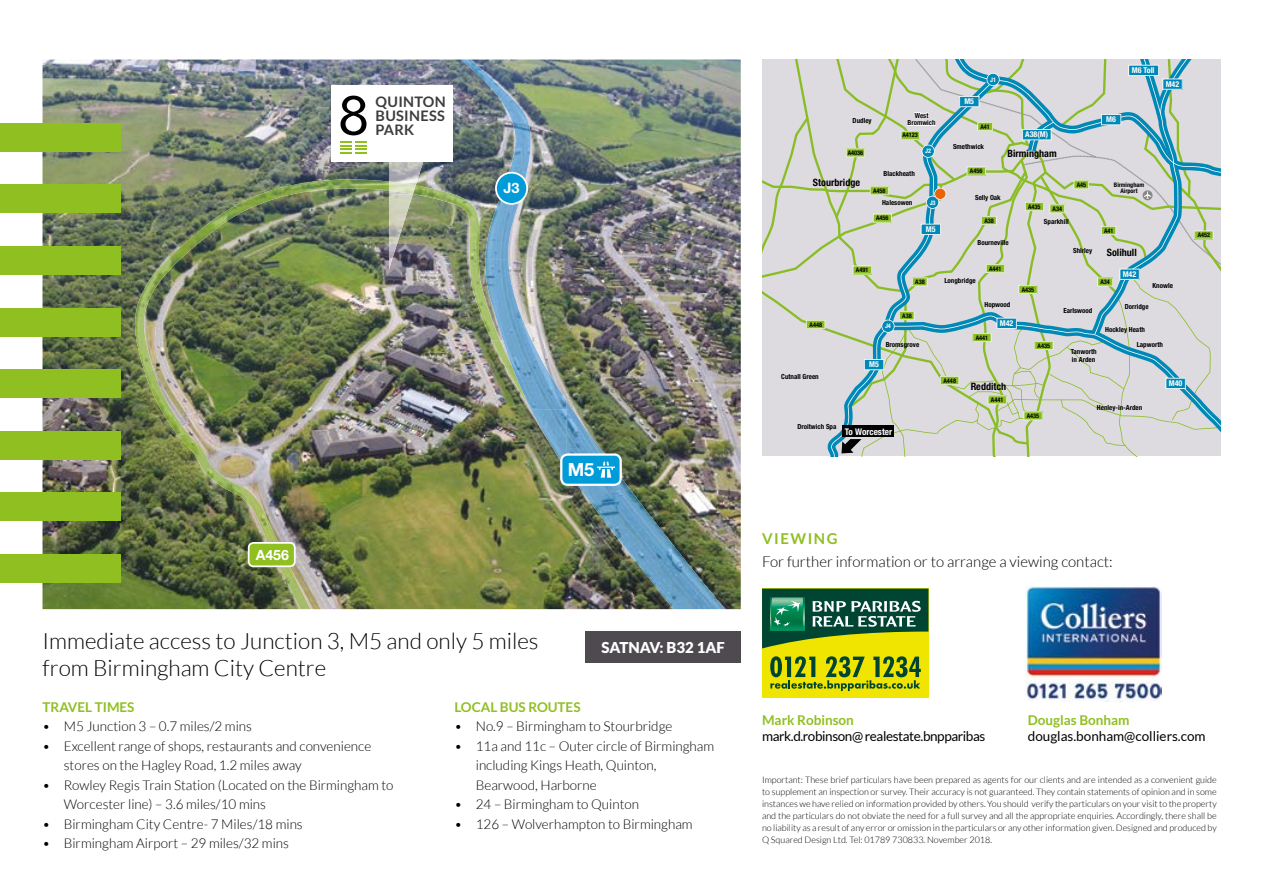
<style>
.page{position:relative;width:1263px;height:893px;background:#fff}
.page>*{position:absolute;margin:0;border:0;box-sizing:border-box;transform-origin:0 0}
.t1{font:55.65px "Andale Mono";color:#000;scale:1.07 1}
.t2{font:300 22.5px "Lato";color:#000}
.t3{font:700 18.3px "Helvetica Neue";color:#fff}
.t4{font:300 15px "Lato";color:#000}
.t5{font:900 15px "Lato";color:#fff}
.t6{font:700 15px "Lato";letter-spacing:.1em;color:#90bf21}
.t7{font:700 14.55px/14px "Lato";letter-spacing:.02em;color:#3c3c3b}
.t8{font:700 14.4px "Helvetica Neue";color:#fff}
.t9{font:700 14.1px "Helvetica Neue";color:#fff}
.t10{font:300 13.5px/19.5px "Lato";color:#000}
.t11{font:700 13.5px "Lato";color:#90bf21}
.t12{font:13.5px "Lato";letter-spacing:-.03em;color:#000}
.t13{font:13.5px "Lato";color:#000}
.t14{font:700 condensed 10.05px "Helvetica Neue";color:#000}
.t15{font:700 condensed 9.15px "Helvetica Neue";color:#fff}
.t16{font:300 9px/12px "Lato";color:#000;text-align:justify}
.t17{font:700 condensed 7.95px "Helvetica Neue";color:#fff}
.t18{font:700 condensed 7.05px/7.8px "Helvetica Neue";color:#000}
.t19{font:700 condensed 6.3px "Helvetica Neue";color:#000}
.t20{font:700 condensed 6.15px/6.1px "Helvetica Neue";color:#000;text-align:center}
.t21{font:700 condensed 6.15px "Helvetica Neue";color:#fff}
</style>
<div class="page">
<img style="left:43px;top:60px;width:698px;height:549px">
<svg style="left:762px;top:60px;width:458px;height:396px;background:#c8d2cf"></svg>
<div style="left:0;top:369px;width:120px;height:29px;background:#90bf21"></div>
<div style="left:0;top:431px;width:120px;height:28px;background:#90bf21"></div>
<div style="left:0;top:493px;width:120px;height:28px;background:#90bf21"></div>
<div style="left:0;top:554px;width:120px;height:28px;background:#90bf21"></div>
<div style="left:0;top:123px;width:120px;height:29px;background:#90bf21"></div>
<div style="left:0;top:185px;width:120px;height:28px;background:#90bf21"></div>
<div style="left:0;top:246px;width:120px;height:29px;background:#90bf21"></div>
<div style="left:0;top:308px;width:120px;height:28px;background:#90bf21"></div>
<img style="left:197px;top:179px;width:264px;height:54px">
<img style="left:145px;top:233px;width:66px;height:54px">
<img style="left:469px;top:259px;width:16px;height:82px">
<img style="left:131px;top:287px;width:50px;height:152px">
<img style="left:181px;top:424px;width:49px;height:67px">
<img style="left:230px;top:481px;width:50px;height:86px">
<img style="left:280px;top:546px;width:30px;height:63px">
<svg style="left:248px;top:542px;width:48px;height:25px"></svg>
<img style="left:461px;top:60px;width:76px;height:199px">
<img style="left:485px;top:259px;width:81px;height:150px">
<img style="left:566px;top:400px;width:53px;height:140px">
<img style="left:531px;top:409px;width:35px;height:60px">
<img style="left:619px;top:475px;width:53px;height:132px">
<img style="left:672px;top:543px;width:53px;height:66px">
<img style="left:513px;top:368px;width:9px;height:23px">
<img style="left:389px;top:162px;width:36px;height:107px">
<img style="left:389px;top:182px;width:27px;height:12px">
<div style="left:332px;top:85px;width:121px;height:77px;background:#fff"></div>
<svg style="left:340px;top:142px;width:26px;height:11px"></svg>
<svg style="left:560px;top:453px;width:62px;height:33px;background:#40b1de"></svg>
<svg style="left:495px;top:172px;width:33px;height:33px"></svg>
<div style="left:585px;top:631px;width:156px;height:31px;background:#4e4a50"></div>
<img style="left:1026px;top:586px;width:135px;height:115px">
<div style="left:762px;top:589px;width:166px;height:109px;background:#f0e500"></div>
<svg style="left:762px;top:589px;width:166px;height:59px"></svg>
<svg style="left:770px;top:656px;width:151px;height:35px"></svg>
<h1 class="t1" style="left:336px;top:79px;width:35px">8</h1>
<h3 class="t7" style="left:376px;top:94px;width:72px">QUINTON<br>BUSINESS</h3>
<h3 class="t7" style="left:376px;top:122px;width:40px">PARK</h3>
<h3 class="t8" style="left:504px;top:179px;width:17px">J3</h3>
<h3 class="t9" style="left:256px;top:546px;width:34px">A456</h3>
<h3 class="t3" style="left:568px;top:458px;width:28px">M5</h3>
<h2 class="t2" style="left:43px;top:629px;width:497px">Immediate access to Junction 3, M5 and only 5 miles</h2>
<h3 class="t5" style="left:601px;top:638px;width:125px">SATNAV: B32 1AF</h3>
<h2 class="t2" style="left:43px;top:656px;width:285px">from Birmingham City Centre</h2>
<h3 class="t11" style="left:43px;top:699px;width:93px">TRAVEL TIMES</h3>
<h3 class="t10" style="left:43px;top:717px;width:211px">• M5 Junction 3 – 0.7 miles/2 mins</h3>
<h3 class="t10" style="left:64px;top:736px;width:309px;text-indent:-21px">• Excellent range of shops, restaurants and convenience stores on the Hagley Road, 1.2 miles away</h3>
<h3 class="t10" style="left:64px;top:775px;width:331px;text-indent:-21px">• Rowley Regis Train Station (Located on the Birmingham to<br>Worcester line) – 3.6 miles/10 mins</h3>
<h3 class="t10" style="left:43px;top:814px;width:262px">• Birmingham City Centre- 7 Miles/18 mins</h3>
<h3 class="t10" style="left:43px;top:834px;width:248px">• Birmingham Airport – 29 miles/32 mins</h3>
<h3 class="t11" style="left:454px;top:699px;width:128px">LOCAL BUS ROUTES</h3>
<h3 class="t10" style="left:454px;top:717px;width:219px">• No.9 – Birmingham to Stourbridge</h3>
<h3 class="t10" style="left:476px;top:736px;width:240px;text-indent:-21px">• 11a and 11c – Outer circle of Birmingham including Kings Heath, Quinton,<br>Bearwood, Harborne</h3>
<h3 class="t10" style="left:454px;top:795px;width:186px">• 24 – Birmingham to Quinton</h3>
<h3 class="t10" style="left:454px;top:814px;width:240px">• 126 – Wolverhampton to Birmingham</h3>
<p class="t17" style="left:1132px;top:65px;width:24px">M6 Toll</p>
<p class="t21" style="left:990px;top:76px;width:7px">J1</p>
<p class="t17" style="left:1166px;top:79px;width:15px">M42</p>
<p class="t17" style="left:964px;top:97px;width:11px">M5</p>
<p class="t18" style="left:853px;top:116px;width:21px">Dudley</p>
<p class="t18" style="left:907px;top:111px;width:30px;text-align:center">West<br>Bromwich</p>
<p class="t19" style="left:980px;top:123px;width:11px">A41</p>
<p class="t17" style="left:1106px;top:115px;width:11px">M6</p>
<p class="t19" style="left:902px;top:131px;width:17px">A4123</p>
<p class="t17" style="left:1025px;top:130px;width:24px">A38(M)</p>
<p class="t19" style="left:848px;top:149px;width:17px">A4036</p>
<p class="t21" style="left:925px;top:148px;width:7px">J2</p>
<p class="t18" style="left:953px;top:143px;width:33px">Smethwick</p>
<p class="t14" style="left:1007px;top:148px;width:51px">Birmingham</p>
<p class="t18" style="left:883px;top:169px;width:33px">Blackheath</p>
<p class="t19" style="left:970px;top:167px;width:14px">A456</p>
<p class="t14" style="left:813px;top:176px;width:49px">Stourbridge</p>
<p class="t19" style="left:873px;top:187px;width:14px">A458</p>
<p class="t18" style="left:882px;top:198px;width:32px">Halesowen</p>
<p class="t21" style="left:930px;top:199px;width:7px">J3</p>
<p class="t18" style="left:975px;top:194px;width:27px">Selly Oak</p>
<p class="t19" style="left:1028px;top:203px;width:14px">A435</p>
<p class="t19" style="left:1052px;top:205px;width:11px">A34</p>
<p class="t19" style="left:1077px;top:181px;width:11px">A45</p>
<p class="t20" style="left:1114px;top:181px;width:32px">Birmingham<br>Airport</p>
<p class="t19" style="left:876px;top:214px;width:14px">A456</p>
<p class="t17" style="left:926px;top:224px;width:11px">M5</p>
<p class="t19" style="left:984px;top:217px;width:11px">A38</p>
<p class="t18" style="left:1044px;top:217px;width:26px">Sparkhill</p>
<p class="t19" style="left:1104px;top:227px;width:11px">A41</p>
<p class="t19" style="left:1198px;top:231px;width:14px">A452</p>
<p class="t18" style="left:977px;top:239px;width:33px">Bourneville</p>
<p class="t18" style="left:1073px;top:247px;width:21px">Shirley</p>
<p class="t14" style="left:1107px;top:246px;width:31px">Solihull</p>
<p class="t19" style="left:856px;top:266px;width:14px">A491</p>
<p class="t19" style="left:915px;top:278px;width:11px">A38</p>
<p class="t18" style="left:944px;top:276px;width:33px">Longbridge</p>
<p class="t19" style="left:989px;top:265px;width:14px">A441</p>
<p class="t19" style="left:1022px;top:285px;width:14px">A435</p>
<p class="t19" style="left:1100px;top:278px;width:11px">A34</p>
<p class="t17" style="left:1123px;top:269px;width:15px">M42</p>
<p class="t18" style="left:1152px;top:282px;width:22px">Knowle</p>
<p class="t19" style="left:809px;top:320px;width:14px">A448</p>
<p class="t21" style="left:885px;top:323px;width:7px">J4</p>
<p class="t19" style="left:902px;top:312px;width:11px">A38</p>
<p class="t18" style="left:886px;top:341px;width:35px">Bromsgrove</p>
<p class="t17" style="left:869px;top:360px;width:11px">M5</p>
<p class="t18" style="left:984px;top:300px;width:27px">Hopwood</p>
<p class="t19" style="left:976px;top:334px;width:14px">A441</p>
<p class="t17" style="left:1000px;top:318px;width:15px">M42</p>
<p class="t19" style="left:1037px;top:342px;width:14px">A435</p>
<p class="t18" style="left:1063px;top:307px;width:31px">Earlswood</p>
<p class="t18" style="left:1071px;top:348px;width:27px">Tanworth in Arden</p>
<p class="t18" style="left:1125px;top:302px;width:25px">Dorridge</p>
<p class="t18" style="left:1105px;top:325px;width:41px">Hockley Heath</p>
<p class="t18" style="left:1137px;top:341px;width:28px">Lapworth</p>
<p class="t18" style="left:781px;top:373px;width:39px">Cutnall Green</p>
<p class="t19" style="left:943px;top:377px;width:14px">A448</p>
<p class="t14" style="left:971px;top:380px;width:37px">Redditch</p>
<p class="t17" style="left:1169px;top:378px;width:15px">M40</p>
<p class="t19" style="left:991px;top:396px;width:14px">A441</p>
<p class="t18" style="left:1097px;top:403px;width:47px">Henley-in-Arden</p>
<p class="t19" style="left:1027px;top:412px;width:14px">A435</p>
<p class="t18" style="left:797px;top:422px;width:40px">Droitwich Spa</p>
<p class="t15" style="left:845px;top:426px;width:49px">To Worcester</p>
<h3 class="t6" style="left:762px;top:530px;width:77px">VIEWING</h3>
<h3 class="t4" style="left:762px;top:553px;width:352px">For further information or to arrange a viewing contact:</h3>
<h3 class="t11" style="left:1028px;top:712px;width:103px">Douglas Bonham</h3>
<h3 class="t13" style="left:1028px;top:728px;width:179px">douglas.bonham@colliers.com</h3>
<p class="t16" style="left:762px;top:774px;width:456px">Important: These brief particulars have been prepared as agents for our clients and are intended as a convenient guide to supplement an inspection or survey. Their accuracy is not guaranteed. They contain statements of opinion and in some instances we have relied on information provided by others. You should verify the particulars on your visit to the property and the particulars do not obviate the need for a full survey and all the appropriate enquiries. Accordingly, there shall be no liability as a result of any error or omission in the particulars or any other information given. Designed and produced by Q Squared Design Ltd. Tel: 01789 730833. November 2018.</p>
<h3 class="t11" style="left:762px;top:712px;width:93px">Mark Robinson</h3>
<h3 class="t12" style="left:762px;top:728px;width:225px">mark.d.robinson@ realestate.bnpparibas</h3>
</div>
